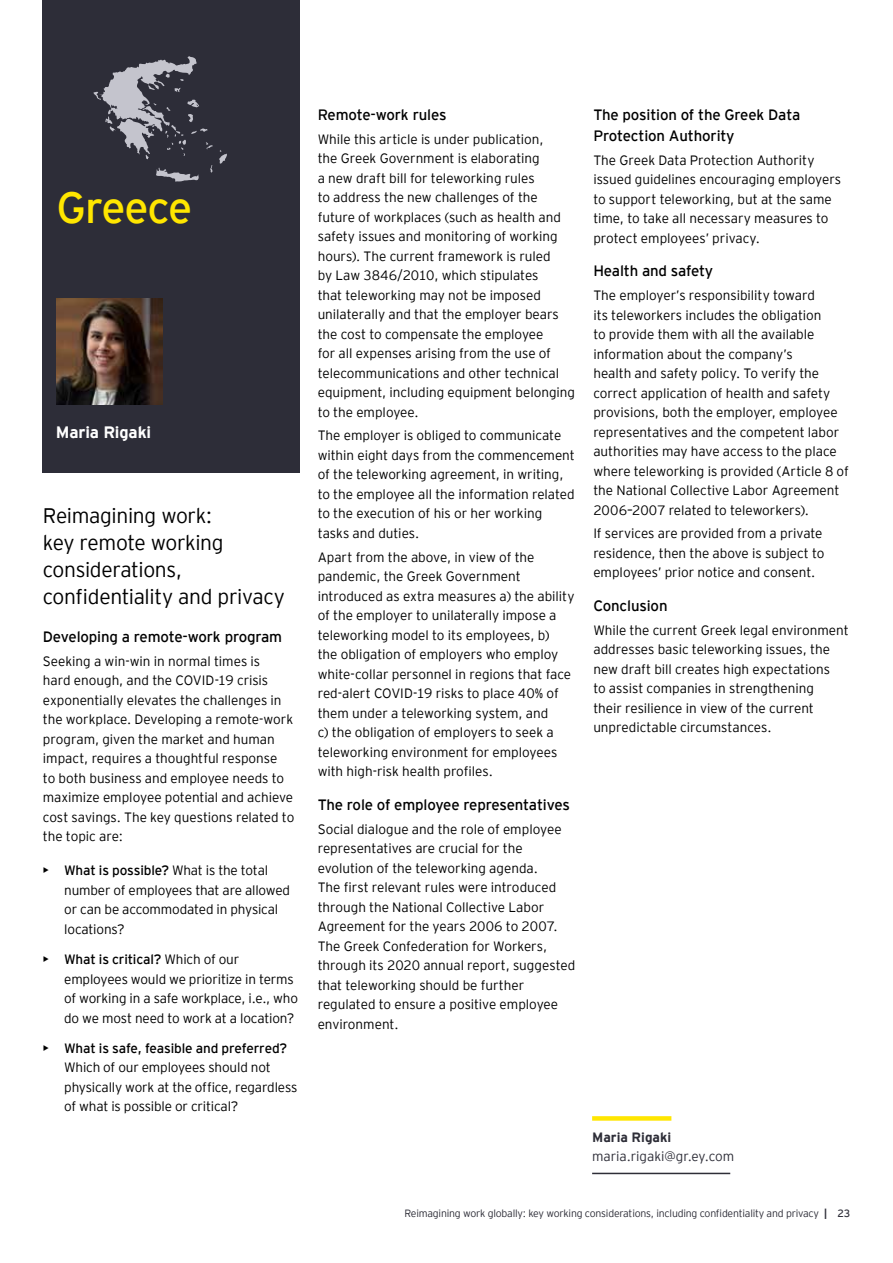
<style>
.page{position:relative;width:893px;height:1263px;background:#fff}
.page>*{position:absolute;margin:0;border:0;box-sizing:border-box;transform-origin:0 0}
.t1{font:43.65px "EY Interstate";letter-spacing:-.025em;color:#ffe600}
.t2{font:300 21px/27px "EY Interstate";letter-spacing:-.02em;color:#000}
.t3{font:700 16.5px "EY Interstate";letter-spacing:-.01em;color:#fff}
.t4{font:15px/21px "EY Interstate";letter-spacing:-.01em;color:#000}
.t5{font:300 13.5px/19.5px "EY Interstate";letter-spacing:-.005em;color:#000}
.t6{font:13.5px "EY Interstate";letter-spacing:-.01em;color:#000}
.t7{font:300 13.5px "EY Interstate";color:#2e2e38}
.t8{font:700 13.5px "EY Interstate";color:#2e2e38}
.t9{font:300 10.5px "EY Interstate";letter-spacing:-.02em;color:#2e2e38}
.s1{font-weight:400}
.s2{font-weight:700}
</style>
<div class="page">
<div style="left:42px;top:0;width:258px;height:472px;background:#2d2d38"></div>
<svg style="left:93px;top:56px;width:134px;height:126px"></svg>
<div style="left:592px;top:1116px;width:79px;height:5px;background:#ffe600"></div>
<hr style="left:592px;top:1173px;width:138px;height:1px;background:#2e2e38">
<img style="left:57px;top:299px;width:105px;height:105px">
<h1 class="t1" style="left:57px;top:176px;width:137px">Greece</h1>
<p class="t3" style="left:56px;top:420px;width:97px">Maria Rigaki</p>
<h2 class="t2" style="left:43px;top:501px;width:244px">Reimagining work:<br>key remote working considerations, confidentiality and privacy</h2>
<p class="t4" style="left:43px;top:625px;width:241px">Developing a remote-work program</p>
<p class="t5" style="left:43px;top:650px;width:253px">Seeking a win-win in normal times is<br>hard enough, and the COVID-19 crisis exponentially elevates the challenges in the workplace. Developing a remote-work program, given the market and human impact, requires a thoughtful response<br>to both business and employee needs to maximize employee potential and achieve cost savings. The key questions related to the topic are:</p>
<p class="t5" style="left:64px;top:860px;width:227px;text-indent:-21px"><span class="s1">• What is possible?</span> What is the total number of employees that are allowed or can be accommodated in physical locations?</p>
<p class="t5" style="left:64px;top:949px;width:235px;text-indent:-21px"><span class="s1">• What is critical?</span> Which of our employees would we prioritize in terms of working in a safe workplace, i.e., who do we most need to work at a location?</p>
<p class="t6" style="left:43px;top:1038px;width:246px">• What is safe, feasible and preferred?</p>
<p class="t5" style="left:64px;top:1057px;width:235px">Which of our employees should not physically work at the office, regardless of what is possible or critical?</p>
<p class="t4" style="left:318px;top:103px;width:130px">Remote-work rules</p>
<p class="t5" style="left:318px;top:128px;width:259px">While this article is under publication,<br>the Greek Government is elaborating<br>a new draft bill for teleworking rules<br>to address the new challenges of the future of workplaces (such as health and safety issues and monitoring of working hours). The current framework is ruled<br>by Law 3846/2010, which stipulates<br>that teleworking may not be imposed unilaterally and that the employer bears the cost to compensate the employee<br>for all expenses arising from the use of telecommunications and other technical equipment, including equipment belonging to the employee.</p>
<p class="t5" style="left:318px;top:425px;width:259px">The employer is obliged to communicate within eight days from the commencement of the teleworking agreement, in writing, to the employee all the information related to the execution of his or her working tasks and duties.</p>
<p class="t5" style="left:318px;top:546px;width:258px">Apart from the above, in view of the pandemic, the Greek Government introduced as extra measures a) the ability of the employer to unilaterally impose a teleworking model to its employees, b)<br>the obligation of employers who employ white-collar personnel in regions that face red-alert COVID-19 risks to place 40% of them under a teleworking system, and<br>c) the obligation of employers to seek a teleworking environment for employees with high-risk health profiles.</p>
<p class="t4" style="left:318px;top:793px;width:254px">The role of employee representatives</p>
<p class="t5" style="left:318px;top:818px;width:259px">Social dialogue and the role of employee representatives are crucial for the evolution of the teleworking agenda.<br>The first relevant rules were introduced through the National Collective Labor Agreement for the years 2006 to 2007.<br>The Greek Confederation for Workers, through its 2020 annual report, suggested that teleworking should be further regulated to ensure a positive employee environment.</p>
<p class="t4" style="left:593px;top:103px;width:208px">The position of the Greek Data<br>Protection Authority</p>
<p class="t5" style="left:593px;top:149px;width:249px">The Greek Data Protection Authority issued guidelines encouraging employers to support teleworking, but at the same time, to take all necessary measures to protect employees’ privacy.</p>
<p class="t4" style="left:593px;top:260px;width:121px">Health and safety</p>
<p class="t5" style="left:593px;top:285px;width:257px">The employer’s responsibility toward<br>its teleworkers includes the obligation<br>to provide them with all the available information about the company’s<br>health and safety policy. To verify the correct application of health and safety provisions, both the employer, employee representatives and the competent labor authorities may have access to the place where teleworking is provided (Article 8 of the National Collective Labor Agreement 2006–2007 related to teleworkers).</p>
<p class="t5" style="left:593px;top:523px;width:233px">If services are provided from a private residence, then the above is subject to employees’ prior notice and consent.</p>
<p class="t4" style="left:593px;top:594px;width:76px">Conclusion</p>
<p class="t5" style="left:593px;top:620px;width:257px">While the current Greek legal environment addresses basic teleworking issues, the new draft bill creates high expectations<br>to assist companies in strengthening<br>their resilience in view of the current unpredictable circumstances.</p>
<p class="t8" style="left:592px;top:1127px;width:81px">Maria Rigaki</p>
<p class="t7" style="left:592px;top:1147px;width:144px">maria.rigaki@gr.ey.com</p>
<p class="t9" style="left:404px;top:1206px;width:447px">Reimagining work globally: key working considerations, including confidentiality and privacy <span class="s2">|</span> <span class="s1">23</span></p>
</div>
